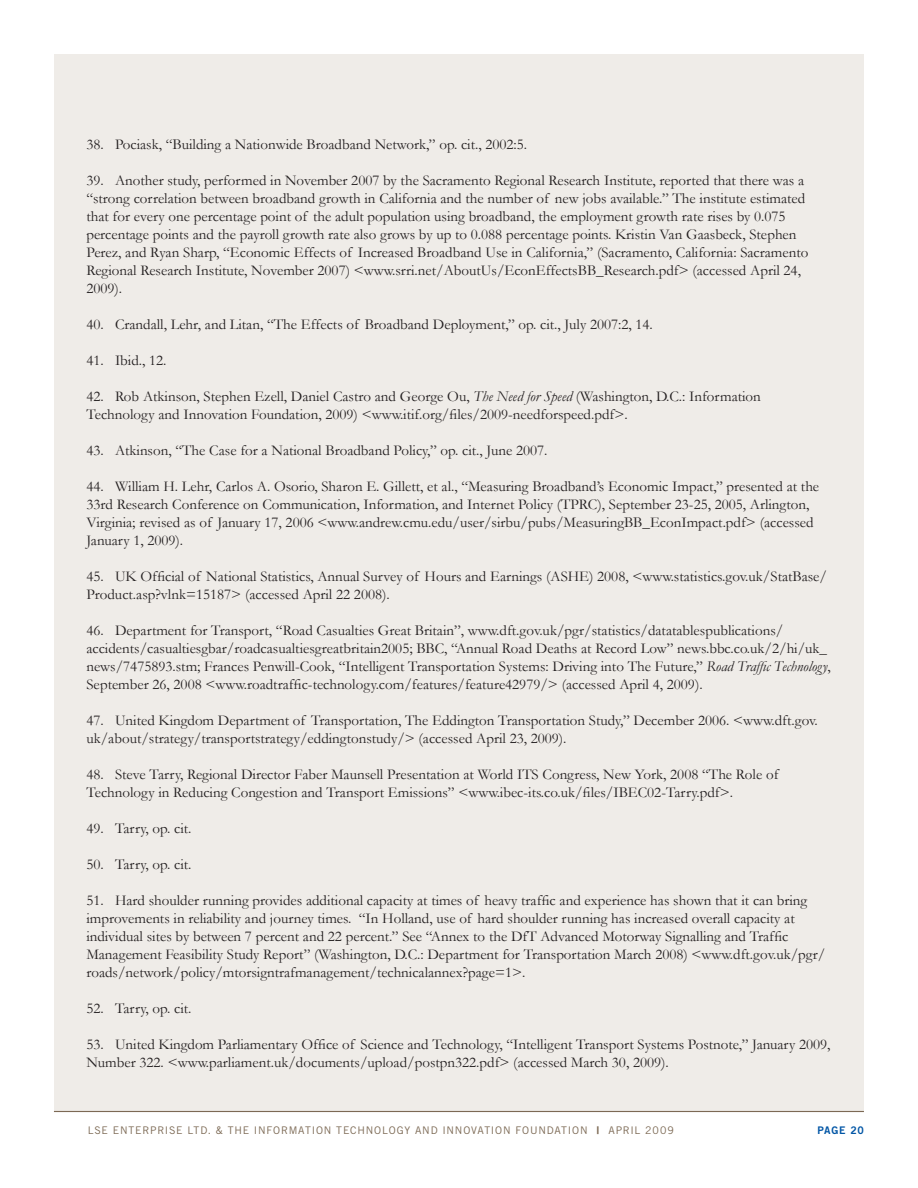
<style>
.page{position:relative;width:918px;height:1188px;background:#fff}
.page>*{position:absolute;margin:0;border:0;box-sizing:border-box;transform-origin:0 0}
.t1{font:15px/18px "Garamond";color:#231f20}
.t2{font:10.5px "Trade Gothic";letter-spacing:.075em;color:#7c6954}
.t3{font:10.5px "Trade Gothic Bold Two";letter-spacing:.07em;color:#0155a5}
.s1{font-style:italic}
.s2{font-family:"Trade Gothic Bold Two"}
</style>
<div class="page">
<div style="left:54px;top:54px;width:810px;height:1058px;background:#efece8"></div>
<hr style="left:54px;top:1111px;width:810px;height:1px;background:#7c6954">
<p class="t1" style="left:86px;top:135px;width:442px">38. Pociask, “Building a Nationwide Broadband Network,” op. cit., 2002:5.</p>
<p class="t1" style="left:86px;top:171px;width:724px">39. Another study, performed in November 2007 by the Sacramento Regional Research Institute, reported that there was a “strong correlation between broadband growth in California and the number of new jobs available.” The institute estimated that for every one percentage point of the adult population using broadband, the employment growth rate rises by 0.075 percentage points and the payroll growth rate also grows by up to 0.088 percentage points. Kristin Van Gaasbeck, Stephen Perez, and Ryan Sharp, “Economic Effects of Increased Broadband Use in California,” (Sacramento, California: Sacramento Regional Research Institute, November 2007) &lt;www.srri.net/AboutUs/EconEffectsBB_Research.pdf&gt; (accessed April 24, 2009).</p>
<p class="t1" style="left:86px;top:315px;width:568px">40. Crandall, Lehr, and Litan, “The Effects of Broadband Deployment,” op. cit., July 2007:2, 14.</p>
<p class="t1" style="left:86px;top:351px;width:82px">41. Ibid., 12.</p>
<p class="t1" style="left:86px;top:387px;width:676px">42. Rob Atkinson, Stephen Ezell, Daniel Castro and George Ou, <span class="s1">The Need for Speed</span> (Washington, D.C.: Information<br>Technology and Innovation Foundation, 2009) &lt;www.itif.org/files/2009-needforspeed.pdf&gt;.</p>
<p class="t1" style="left:86px;top:441px;width:463px">43. Atkinson, “The Case for a National Broadband Policy,” op. cit., June 2007.</p>
<p class="t1" style="left:86px;top:477px;width:734px">44. William H. Lehr, Carlos A. Osorio, Sharon E. Gillett, et al., “Measuring Broadband’s Economic Impact,” presented at the 33rd Research Conference on Communication, Information, and Internet Policy (TPRC), September 23-25, 2005, Arlington, Virginia; revised as of January 17, 2006 &lt;www.andrew.cmu.edu/user/sirbu/pubs/MeasuringBB_EconImpact.pdf&gt; (accessed January 1, 2009).</p>
<p class="t1" style="left:86px;top:567px;width:742px">45. UK Official of National Statistics, Annual Survey of Hours and Earnings (ASHE) 2008, &lt;www.statistics.gov.uk/StatBase/<br>Product.asp?vlnk=15187&gt; (accessed April 22 2008).</p>
<p class="t1" style="left:86px;top:621px;width:746px">46. Department for Transport, “Road Casualties Great Britain”, www.dft.gov.uk/pgr/statistics/datatablespublications/ accidents/casualtiesgbar/roadcasualtiesgreatbritain2005; BBC, “Annual Road Deaths at Record Low” news.bbc.co.uk/2/hi/uk_ news/7475893.stm; Frances Penwill-Cook, “Intelligent Transportation Systems: Driving into The Future,” <span class="s1">Road Traffic Technology</span>, September 26, 2008 &lt;www.roadtraffic-technology.com/features/feature42979/&gt; (accessed April 4, 2009).</p>
<p class="t1" style="left:86px;top:711px;width:733px">47. United Kingdom Department of Transportation, The Eddington Transportation Study,” December 2006. &lt;www.dft.gov. uk/about/strategy/transportstrategy/eddingtonstudy/&gt; (accessed April 23, 2009).</p>
<p class="t1" style="left:86px;top:765px;width:694px">48. Steve Tarry, Regional Director Faber Maunsell Presentation at World ITS Congress, New York, 2008 “The Role of<br>Technology in Reducing Congestion and Transport Emissions” &lt;www.ibec-its.co.uk/files/IBEC02-Tarry.pdf&gt;.</p>
<p class="t1" style="left:86px;top:819px;width:107px">49. Tarry, op. cit.</p>
<p class="t1" style="left:86px;top:855px;width:107px">50. Tarry, op. cit.</p>
<p class="t1" style="left:86px;top:891px;width:741px">51. Hard shoulder running provides additional capacity at times of heavy traffic and experience has shown that it can bring improvements in reliability and journey times. “In Holland, use of hard shoulder running has increased overall capacity at individual sites by between 7 percent and 22 percent.” See “Annex to the DfT Advanced Motorway Signalling and Traffic Management Feasibility Study Report” (Washington, D.C.: Department for Transportation March 2008) &lt;www.dft.gov.uk/pgr/ roads/network/policy/mtorsigntrafmanagement/technicalannex?page=1&gt;.</p>
<p class="t1" style="left:86px;top:999px;width:107px">52. Tarry, op. cit.</p>
<p class="t1" style="left:86px;top:1035px;width:746px">53. United Kingdom Parliamentary Office of Science and Technology, “Intelligent Transport Systems Postnote,” January 2009,<br>Number 322. &lt;www.parliament.uk/documents/upload/postpn322.pdf&gt; (accessed March 30, 2009).</p>
<p class="t2" style="left:88px;top:1124px;width:588px">LSE ENTERPRISE LTD. &amp; THE INFORMATION TECHNOLOGY AND INNOVATION FOUNDATION <span class="s2">|</span> APRIL 2009</p>
<p class="t3" style="left:817px;top:1124px;width:48px">PAGE 20</p>
</div>
